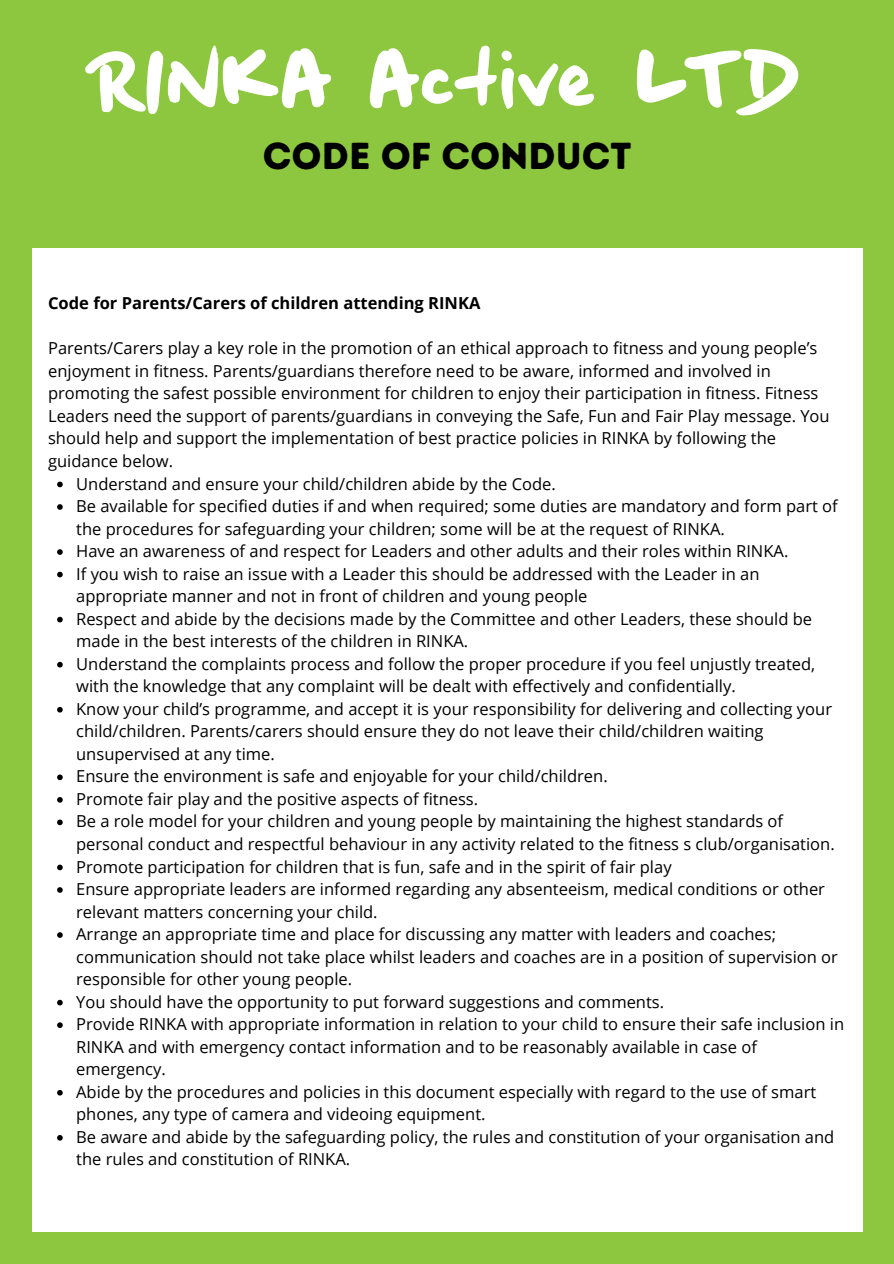
<style>
.page{position:relative;width:894px;height:1264px;background:#fff}
.page>*{position:absolute;margin:0;border:0;box-sizing:border-box;transform-origin:0 0}
.t1{font:90.6px "Boxing Wizards";color:#fff}
.t2{font:37.5px "Intro Rust Base";color:#000}
.t3{font:16.5px/22.5px "Open Sans";color:#000}
.t4{font:700 16.5px "Open Sans";color:#000}
</style>
<div class="page">
<div style="left:0;top:0;width:893px;height:1263px;background:#8dc63f"></div>
<div style="left:32px;top:248px;width:830px;height:983px;background:#fff"></div>
<svg style="left:57px;top:481px;width:6px;height:6px"></svg>
<svg style="left:57px;top:504px;width:6px;height:6px"></svg>
<svg style="left:57px;top:549px;width:6px;height:6px"></svg>
<svg style="left:57px;top:571px;width:6px;height:6px"></svg>
<svg style="left:57px;top:617px;width:6px;height:5px"></svg>
<svg style="left:57px;top:662px;width:6px;height:5px"></svg>
<svg style="left:57px;top:707px;width:6px;height:5px"></svg>
<svg style="left:57px;top:774px;width:6px;height:6px"></svg>
<svg style="left:57px;top:797px;width:6px;height:5px"></svg>
<svg style="left:57px;top:819px;width:6px;height:6px"></svg>
<svg style="left:57px;top:864px;width:6px;height:6px"></svg>
<svg style="left:57px;top:887px;width:6px;height:5px"></svg>
<svg style="left:57px;top:932px;width:6px;height:5px"></svg>
<svg style="left:57px;top:999px;width:6px;height:6px"></svg>
<svg style="left:57px;top:1022px;width:6px;height:5px"></svg>
<svg style="left:57px;top:1090px;width:6px;height:5px"></svg>
<svg style="left:57px;top:1135px;width:6px;height:5px"></svg>
<p class="t1" style="left:91px;top:20px;width:709px">RINKA Active LTD</p>
<p class="t2" style="left:263px;top:134px;width:370px">CODE OF CONDUCT</p>
<p class="t4" style="left:48px;top:292px;width:433px">Code for Parents/Carers of children attending RINKA</p>
<p class="t3" style="left:48px;top:337px;width:783px">Parents/Carers play a key role in the promotion of an ethical approach to fitness and young people’s enjoyment in fitness. Parents/guardians therefore need to be aware, informed and involved in promoting the safest possible environment for children to enjoy their participation in fitness. Fitness Leaders need the support of parents/guardians in conveying the Safe, Fun and Fair Play message. You should help and support the implementation of best practice policies in RINKA by following the guidance below.</p>
<p class="t3" style="left:76px;top:472px;width:481px">Understand and ensure your child/children abide by the Code.</p>
<p class="t3" style="left:76px;top:494px;width:762px">Be available for specified duties if and when required; some duties are mandatory and form part of the procedures for safeguarding your children; some will be at the request of RINKA.</p>
<p class="t3" style="left:76px;top:539px;width:713px">Have an awareness of and respect for Leaders and other adults and their roles within RINKA.</p>
<p class="t3" style="left:76px;top:562px;width:684px">If you wish to raise an issue with a Leader this should be addressed with the Leader in an appropriate manner and not in front of children and young people</p>
<p class="t3" style="left:76px;top:607px;width:737px">Respect and abide by the decisions made by the Committee and other Leaders, these should be made in the best interests of the children in RINKA.</p>
<p class="t3" style="left:76px;top:652px;width:740px">Understand the complaints process and follow the proper procedure if you feel unjustly treated, with the knowledge that any complaint will be dealt with effectively and confidentially.</p>
<p class="t3" style="left:76px;top:697px;width:757px">Know your child’s programme, and accept it is your responsibility for delivering and collecting your child/children. Parents/carers should ensure they do not leave their child/children waiting unsupervised at any time.</p>
<p class="t3" style="left:76px;top:764px;width:533px">Ensure the environment is safe and enjoyable for your child/children.</p>
<p class="t3" style="left:76px;top:787px;width:403px">Promote fair play and the positive aspects of fitness.</p>
<p class="t3" style="left:76px;top:809px;width:759px">Be a role model for your children and young people by maintaining the highest standards of personal conduct and respectful behaviour in any activity related to the fitness s club/organisation.</p>
<p class="t3" style="left:76px;top:854px;width:596px">Promote participation for children that is fun, safe and in the spirit of fair play</p>
<p class="t3" style="left:76px;top:877px;width:750px">Ensure appropriate leaders are informed regarding any absenteeism, medical conditions or other relevant matters concerning your child.</p>
<p class="t3" style="left:76px;top:922px;width:763px">Arrange an appropriate time and place for discussing any matter with leaders and coaches; communication should not take place whilst leaders and coaches are in a position of supervision or responsible for other young people.</p>
<p class="t3" style="left:76px;top:990px;width:589px">You should have the opportunity to put forward suggestions and comments.</p>
<p class="t3" style="left:76px;top:1012px;width:769px">Provide RINKA with appropriate information in relation to your child to ensure their safe inclusion in<br>RINKA and with emergency contact information and to be reasonably available in case of emergency.</p>
<p class="t3" style="left:76px;top:1080px;width:741px">Abide by the procedures and policies in this document especially with regard to the use of smart phones, any type of camera and videoing equipment.</p>
<p class="t3" style="left:76px;top:1125px;width:759px">Be aware and abide by the safeguarding policy, the rules and constitution of your organisation and the rules and constitution of RINKA.</p>
</div>
